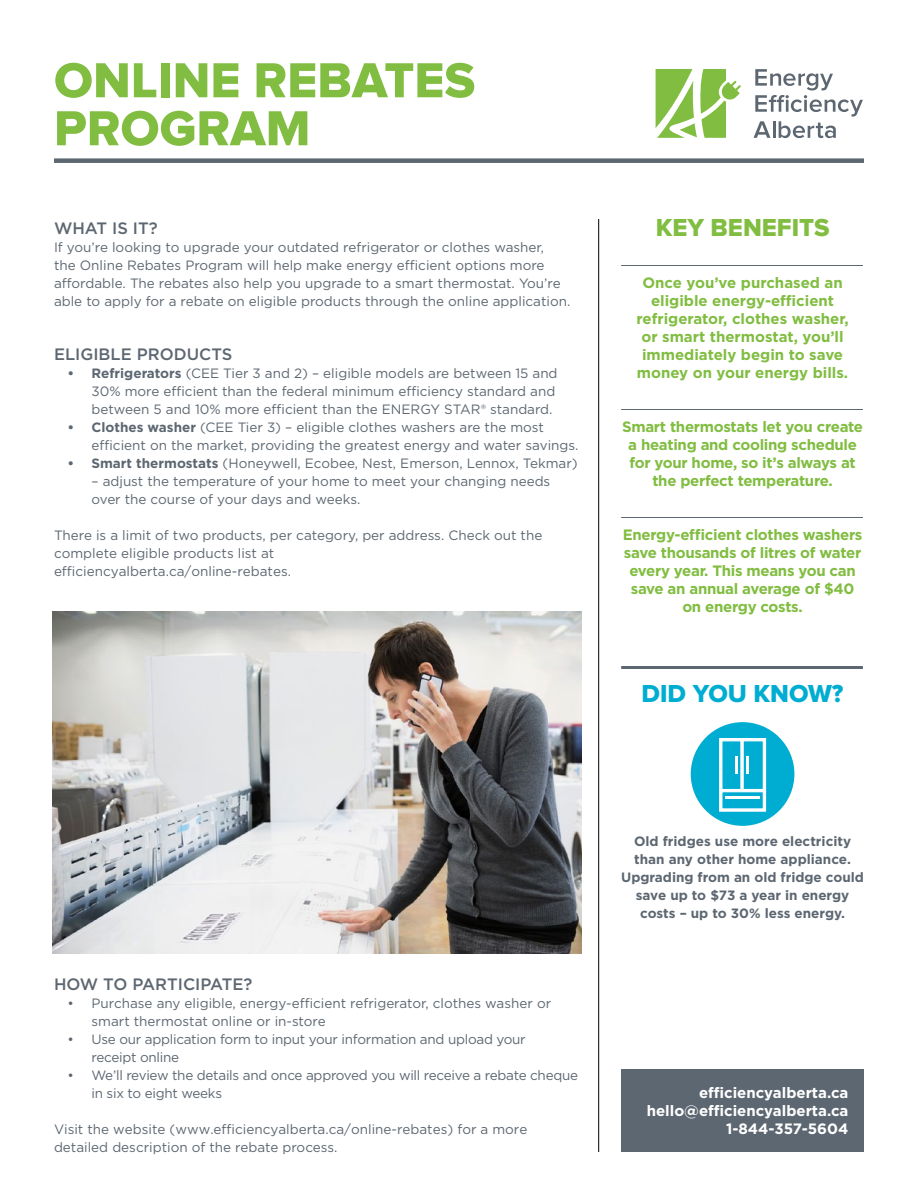
<style>
.page{position:relative;width:918px;height:1188px;background:#fff}
.page>*{position:absolute;margin:0;border:0;box-sizing:border-box;transform-origin:0 0}
.t1{font:51px/48px "Proxima Nova Extrabld";color:#81bd41}
.t2{font:25.5px "Proxima Nova Extrabld";color:#81bd41}
.t3{font:25.5px "Proxima Nova Extrabld";color:#00add2}
.t4{font:500 16.5px "Gotham";color:#5d6771}
.t5{font:700 15px/18px "Gotham";letter-spacing:-.02em;color:#81bd41;text-align:center}
.t6{font:700 15px/18px "Gotham";color:#81bd41;text-align:center}
.t7{font:700 15px/18px "Gotham";color:#fff;text-align:right}
.t8{font:13.5px/18px "Gotham";color:#5d6771}
.t9{font:13.5px/18px "Gotham";letter-spacing:-.02em;color:#5d6771}
.t10{font:700 13.5px/18px "Gotham";color:#5d6771;text-align:center}
.s1{font-weight:700}
</style>
<div class="page">
<div style="left:54px;top:158px;width:810px;height:5px;background:#5d6771"></div>
<svg style="left:656px;top:69px;width:85px;height:69px"></svg>
<svg style="left:754px;top:69px;width:109px;height:69px"></svg>
<hr style="left:598px;top:219px;width:1px;height:933px;background:#000">
<div style="left:621px;top:1069px;width:243px;height:83px;background:#5d6771"></div>
<img style="left:53px;top:612px;width:529px;height:342px">
<div style="left:691px;top:722px;width:103px;height:104px;background:#00add2;border-radius:50%"></div>
<svg style="left:719px;top:738px;width:48px;height:74px"></svg>
<hr style="left:621px;top:265px;width:242px;height:1px;background:#5d6771">
<hr style="left:621px;top:409px;width:242px;height:1px;background:#5d6771">
<hr style="left:621px;top:517px;width:242px;height:1px;background:#5d6771">
<hr style="left:621px;top:666px;width:242px;height:3px;background:#5d6771">
<h1 class="t1" style="left:54px;top:58px;width:423px">ONLINE REBATES<br>PROGRAM</h1>
<p class="t4" style="left:54px;top:217px;width:105px">WHAT IS IT?</p>
<p class="t8" style="left:54px;top:238px;width:518px">If you’re looking to upgrade your outdated refrigerator or clothes washer,<br>the Online Rebates Program will help make energy efficient options more affordable. The rebates also help you upgrade to a smart thermostat. You’re able to apply for a rebate on eligible products through the online application.</p>
<p class="t4" style="left:54px;top:343px;width:180px">ELIGIBLE PRODUCTS</p>
<p class="t8" style="left:92px;top:364px;width:468px;text-indent:-24px"><span class="s1">• Refrigerators</span> (CEE Tier 3 and 2) – eligible models are between 15 and<br>30% more efficient than the federal minimum efficiency standard and between 5 and 10% more efficient than the ENERGY STAR® standard.</p>
<p class="t8" style="left:92px;top:418px;width:489px;text-indent:-24px"><span class="s1">• Clothes washer</span> (CEE Tier 3) – eligible clothes washers are the most efficient on the market, providing the greatest energy and water savings.</p>
<p class="t8" style="left:68px;top:454px;width:512px"><span class="s1">• Smart thermostats</span> (Honeywell, Ecobee, Nest, Emerson, Lennox, Tekmar)</p>
<p class="t8" style="left:92px;top:472px;width:460px">– adjust the temperature of your home to meet your changing needs over the course of your days and weeks.</p>
<p class="t8" style="left:54px;top:526px;width:490px">There is a limit of two products, per category, per address. Check out the complete eligible products list at<br>efficiencyalberta.ca/online-rebates.</p>
<h2 class="t2" style="left:656px;top:213px;width:175px">KEY BENEFITS</h2>
<p class="t6" style="left:637px;top:274px;width:214px">Once you’ve purchased an eligible energy-efficient refrigerator, clothes washer, or smart thermostat, you’ll immediately begin to save money on your energy bills.</p>
<p class="t5" style="left:622px;top:418px;width:242px">Smart thermostats let you create a heating and cooling schedule for your home, so it’s always at the perfect temperature.</p>
<p class="t5" style="left:623px;top:526px;width:241px">Energy-efficient clothes washers save thousands of litres of water every year. This means you can save an annual average of $40 on energy costs.</p>
<h2 class="t3" style="left:642px;top:679px;width:203px">DID YOU KNOW?</h2>
<p class="t4" style="left:54px;top:973px;width:200px">HOW TO PARTICIPATE?</p>
<p class="t8" style="left:92px;top:994px;width:461px;text-indent:-24px">• Purchase any eligible, energy-efficient refrigerator, clothes washer or smart thermostat online or in-store</p>
<p class="t9" style="left:92px;top:1030px;width:436px;text-indent:-24px">• Use our application form to input your information and upload your receipt online</p>
<p class="t9" style="left:92px;top:1066px;width:488px;text-indent:-24px">• We’ll review the details and once approved you will receive a rebate cheque in six to eight weeks</p>
<p class="t8" style="left:54px;top:1120px;width:475px">Visit the website (www.efficiencyalberta.ca/online-rebates) for a more detailed description of the rebate process.</p>
<p class="t10" style="left:621px;top:832px;width:244px">Old fridges use more electricity than any other home appliance.<br>Upgrading from an old fridge could save up to $73 a year in energy costs – up to 30% less energy.</p>
<p class="t7" style="left:647px;top:1084px;width:203px">efficiencyalberta.ca hello@efficiencyalberta.ca<br>1-844-357-5604</p>
</div>
